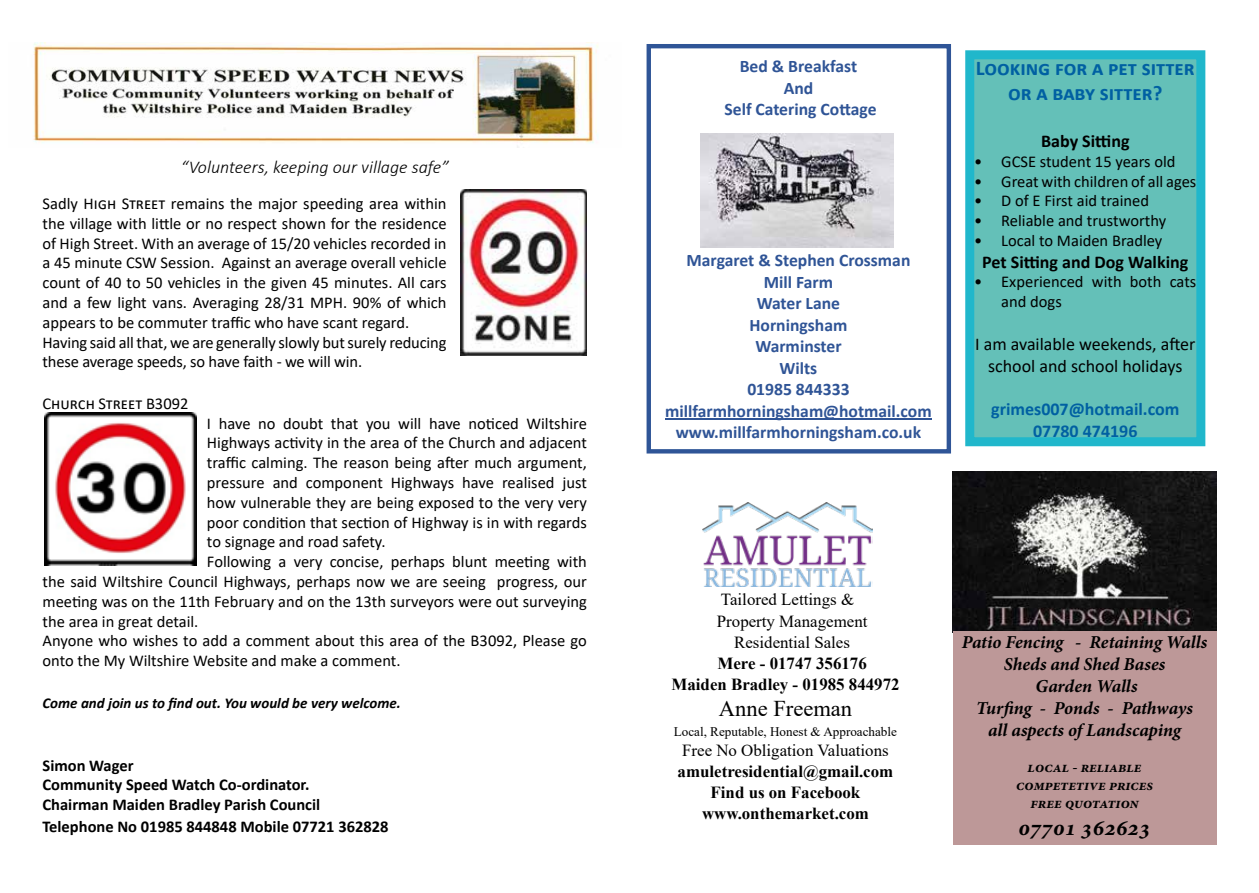
<style>
.page{position:relative;width:1259px;height:893px;background:#fff}
.page>*{position:absolute;margin:0;border:0;box-sizing:border-box;transform-origin:0 0}
.t1{font:italic 700 22.65px "Minion Pro";color:#000}
.t2{font:22.5px "Times New Roman";color:#000}
.t3{font:700 21px/25.2px "Calibri";color:#0060a2;text-align:center}
.t4{font:italic 700 18.15px/21.9px "Minion Pro";color:#000;text-align:center}
.t5{font:18px/21.6px "Calibri";color:#000;text-align:center}
.t6{font:italic 300 18px "Calibri";color:#000}
.t7{font:700 18px "Calibri";color:#000}
.t8{font:700 18px/21.6px "Calibri";color:#0060a2;text-align:center}
.t9{font:700 17.55px/21.5px "Calibri";color:#2f5496;text-align:center}
.t10{font:700 16.95px/21px "Times New Roman";color:#000}
.t11{font:16.95px/21.3px "Times New Roman";color:#000;text-align:center}
.t12{font:16.5px/19.8px "Calibri";color:#000}
.t13{font:700 16.5px/19.8px "Calibri";color:#000}
.t14{font:italic 700 15.15px/18.1px "Minion Pro";color:#000;text-align:center}
.t15{font:italic 700 15px "Calibri";color:#000}
.t16{font:13.05px "Times New Roman";color:#000}
</style>
<div class="page">
<img style="left:33px;top:43px;width:566px;height:104px">
<img style="left:460px;top:189px;width:127px;height:166px">
<img style="left:45px;top:412px;width:151px;height:154px">
<div style="left:646px;top:44px;width:305px;height:409px;border:4px solid #2f5597"></div>
<hr style="left:665px;top:419px;width:267px;height:1px;background:#2f5496">
<img style="left:700px;top:134px;width:193px;height:114px">
<img style="left:952px;top:471px;width:264px;height:160px">
<div style="left:952px;top:631px;width:264px;height:214px;background:#bd9898"></div>
<img style="left:702px;top:502px;width:170px;height:84px">
<div style="left:969px;top:55px;width:231px;height:387px;background:#64c0b8"></div>
<div style="left:965px;top:50px;width:240px;height:396px;border:9px solid #20b7cb"></div>
<p class="t6" style="left:181px;top:156px;width:269px">“Volunteers, keeping our village safe”</p>
<p class="t12" style="left:43px;top:193px;width:405px">Sadly High Street remains the major speeding area within the village with little or no respect shown for the residence of High Street. With an average of 15/20 vehicles recorded in a 45 minute CSW Session. Against an average overall vehicle count of 40 to 50 vehicles in the given 45 minutes. All cars and a few light vans. Averaging 28/31 MPH. 90% of which appears to be commuter traffic who have scant regard.<br>Having said all that, we are generally slowly but surely reducing these average speeds, so have faith - we will win.</p>
<p class="t12" style="left:43px;top:393px;width:147px">Church Street B3092</p>
<p class="t12" style="left:207px;top:413px;width:381px">I have no doubt that you will have noticed Wiltshire</p>
<p class="t12" style="left:207px;top:433px;width:381px">Highways activity in the area of the Church and adjacent</p>
<p class="t12" style="left:207px;top:452px;width:381px">traffic calming. The reason being after much argument,</p>
<p class="t12" style="left:207px;top:472px;width:381px">pressure and component Highways have realised just</p>
<p class="t12" style="left:207px;top:492px;width:381px">how vulnerable they are being exposed to the very very</p>
<p class="t12" style="left:207px;top:512px;width:381px">poor condition that section of Highway is in with regards</p>
<p class="t12" style="left:207px;top:532px;width:180px">to signage and road safety.</p>
<p class="t12" style="left:207px;top:551px;width:381px">Following a very concise, perhaps blunt meeting with</p>
<p class="t12" style="left:43px;top:571px;width:546px">the said Wiltshire Council Highways, perhaps now we are seeing progress, our</p>
<p class="t12" style="left:43px;top:591px;width:546px">meeting was on the 11th February and on the 13th surveyors were out surveying</p>
<p class="t12" style="left:43px;top:611px;width:157px">the area in great detail.</p>
<p class="t12" style="left:43px;top:631px;width:546px">Anyone who wishes to add a comment about this area of the B3092, Please go</p>
<p class="t12" style="left:43px;top:650px;width:359px">onto the My Wiltshire Website and make a comment.</p>
<p class="t15" style="left:43px;top:692px;width:360px">Come and join us to find out. You would be very welcome.</p>
<p class="t13" style="left:43px;top:755px;width:279px">Simon Wager<br>Community Speed Watch Co-ordinator.<br>Chairman Maiden Bradley Parish Council</p>
<p class="t13" style="left:43px;top:816px;width:347px">Telephone No 01985 844848 Mobile 07721 362828</p>
<p class="t9" style="left:724px;top:56px;width:154px">Bed &amp; Breakfast<br>And<br>Self Catering Cottage</p>
<p class="t9" style="left:665px;top:249px;width:268px">Margaret &amp; Stephen Crossman<br>Mill Farm<br>Water Lane<br>Horningsham<br>Warminster<br>Wilts<br>01985 844333 millfarmhorningsham@hotmail.com www.millfarmhorningsham.co.uk</p>
<p class="t3" style="left:976px;top:55px;width:220px">Looking for a pet sitter or a baby sitter?</p>
<p class="t7" style="left:1041px;top:128px;width:90px">Baby Sitting</p>
<p class="t12" style="left:974px;top:151px;width:203px">• GCSE student 15 years old</p>
<p class="t12" style="left:974px;top:171px;width:224px">• Great with children of all ages</p>
<p class="t12" style="left:974px;top:191px;width:176px">• D of E First aid trained</p>
<p class="t12" style="left:974px;top:210px;width:193px">• Reliable and trustworthy</p>
<p class="t12" style="left:974px;top:230px;width:190px">• Local to Maiden Bradley</p>
<p class="t7" style="left:982px;top:249px;width:207px">Pet Sitting and Dog Walking</p>
<p class="t12" style="left:1001px;top:272px;width:197px;text-indent:-27px">• Experienced with both cats and dogs</p>
<p class="t5" style="left:975px;top:333px;width:222px">I am available weekends, after school and school holidays</p>
<p class="t8" style="left:991px;top:398px;width:190px">grimes007@hotmail.com<br>07780 474196</p>
<p class="t11" style="left:717px;top:588px;width:152px">Tailored Lettings &amp;<br>Property Management<br>Residential Sales</p>
<p class="t10" style="left:671px;top:652px;width:229px;text-indent:46px">Mere - 01747 356176<br>Maiden Bradley - 01985 844972</p>
<h2 class="t2" style="left:719px;top:692px;width:135px">Anne Freeman</h2>
<p class="t16" style="left:674px;top:723px;width:225px">Local, Reputable, Honest &amp; Approachable</p>
<p class="t11" style="left:682px;top:739px;width:208px">Free No Obligation Valuations</p>
<p class="t10" style="left:677px;top:760px;width:217px;text-align:center">amuletresidential@gmail.com<br>Find us on Facebook www.onthemarket.com</p>
<p class="t4" style="left:962px;top:631px;width:247px">Patio Fencing - Retaining Walls<br>Sheds and Shed Bases<br>Garden Walls<br>Turfing - Ponds - Pathways<br>all aspects ofLandscaping</p>
<p class="t14" style="left:1016px;top:758px;width:138px">local - reliable competetive prices free quotation</p>
<h1 class="t1" style="left:1018px;top:812px;width:134px">07701 362623</h1>
</div>
